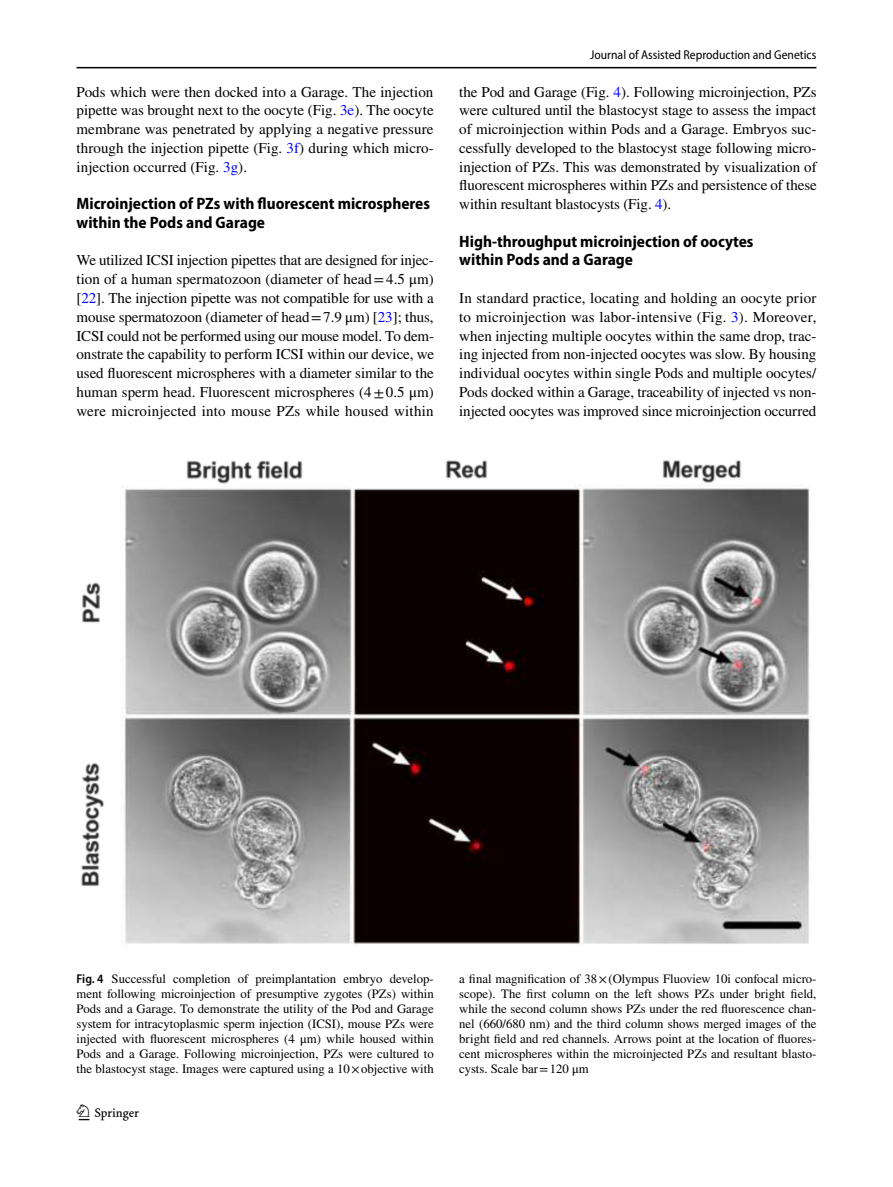
<style>
.page{position:relative;width:893px;height:1187px;background:#fff}
.page>*{position:absolute;margin:0;border:0;box-sizing:border-box;transform-origin:0 0}
.t1{font:22.5px "Springnew Regular 2";color:#000}
.t2{font:700 semi-condensed 16.5px/18.8px "Myriad Pro";color:#000}
.t3{font:15px/18.8px "STIX";color:#000;text-align:justify}
.t4{font:12.75px/15px "STIX";color:#000;text-align:justify}
.t5{font:semi-condensed 12.75px "Myriad Pro";color:#000}
.s1{color:#00f}
.s2{font-family:"Myriad Pro";font-weight:600;font-stretch:semi-condensed}
</style>
<div class="page">
<hr style="left:77px;top:67px;width:739px;height:1px;background:#000">
<img style="left:81px;top:460px;width:730px;height:484px">
<p class="t3" style="left:77px;top:83px;width:359px">Pods which were then docked into a Garage. The injection pipette was brought next to the oocyte (Fig. <span class="s1">3e</span>). The oocyte membrane was penetrated by applying a negative pressure through the injection pipette (Fig. <span class="s1">3f</span>) during which micro&shy;injection occurred (Fig. <span class="s1">3g</span>).</p>
<p class="t2" style="left:77px;top:194px;width:355px">Microinjection of PZs with fluorescent microspheres within the Pods and Garage</p>
<p class="t3" style="left:77px;top:252px;width:359px">We utilized ICSI injection pipettes that are designed for injec&shy;tion of a human spermatozoon (diameter of head=4.5 μm) [<span class="s1">22</span>]. The injection pipette was not compatible for use with a mouse spermatozoon (diameter of head=7.9 μm) [<span class="s1">23</span>]; thus, ICSI could not be performed using our mouse model. To dem&shy;onstrate the capability to perform ICSI within our device, we used fluorescent microspheres with a diameter similar to the human sperm head. Fluorescent microspheres (4±0.5 μm) were microinjected into mouse PZs while housed within</p>
<p class="t5" style="left:590px;top:48px;width:228px">Journal of Assisted Reproduction and Genetics</p>
<p class="t3" style="left:459px;top:83px;width:359px">the Pod and Garage (Fig. <span class="s1">4</span>). Following microinjection, PZs were cultured until the blastocyst stage to assess the impact of microinjection within Pods and a Garage. Embryos suc&shy;cessfully developed to the blastocyst stage following micro&shy;injection of PZs. This was demonstrated by visualization of fluorescent microspheres within PZs and persistence of these within resultant blastocysts (Fig. <span class="s1">4</span>).</p>
<p class="t2" style="left:459px;top:232px;width:296px">High‑throughput microinjection of oocytes within Pods and a Garage</p>
<p class="t3" style="left:459px;top:289px;width:359px">In standard practice, locating and holding an oocyte prior to microinjection was labor-intensive (Fig. <span class="s1">3</span>). Moreover, when injecting multiple oocytes within the same drop, trac&shy;ing injected from non-injected oocytes was slow. By housing individual oocytes within single Pods and multiple oocytes/ Pods docked within a Garage, traceability of injected vs non&shy;injected oocytes was improved since microinjection occurred</p>
<p class="t4" style="left:77px;top:971px;width:359px"><span class="s2">Fig. 4</span> Successful completion of preimplantation embryo develop&shy;ment following microinjection of presumptive zygotes (PZs) within Pods and a Garage. To demonstrate the utility of the Pod and Garage system for intracytoplasmic sperm injection (ICSI), mouse PZs were injected with fluorescent microspheres (4 μm) while housed within Pods and a Garage. Following microinjection, PZs were cultured to the blastocyst stage. Images were captured using a 10×objective with</p>
<p class="t4" style="left:459px;top:971px;width:359px">a final magnification of 38×(Olympus Fluoview 10i confocal micro&shy;scope). The first column on the left shows PZs under bright field, while the second column shows PZs under the red fluorescence chan&shy;nel (660/680 nm) and the third column shows merged images of the bright field and red channels. Arrows point at the location of fluores&shy;cent microspheres within the microinjected PZs and resultant blasto&shy;cysts. Scale bar=120 μm</p>
<h1 class="t1" style="left:79px;top:1104px;width:62px">1 3</h1>
</div>
